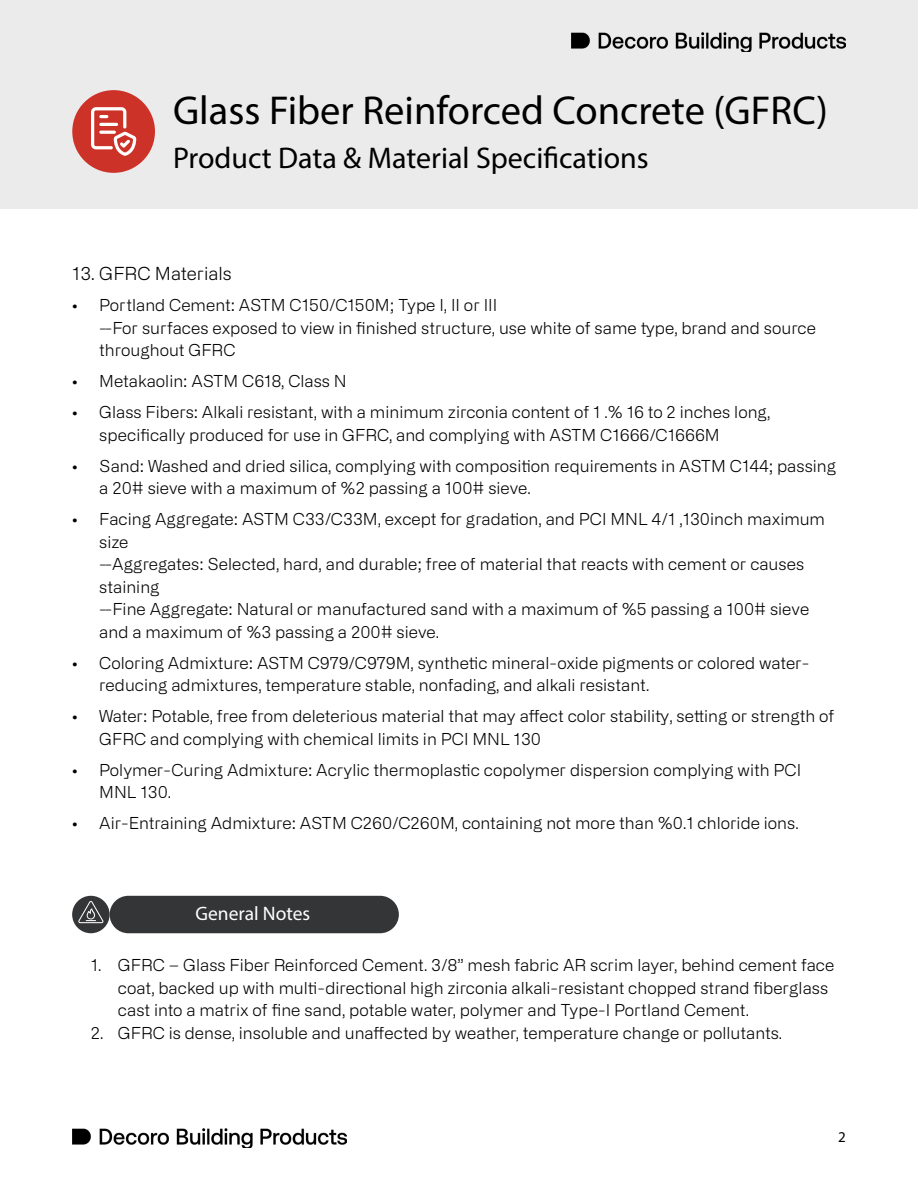
<style>
.page{position:relative;width:918px;height:1188px;background:#fff}
.page>*{position:absolute;margin:0;border:0;box-sizing:border-box;transform-origin:0 0}
.title1{font:40.5px "Myriad Pro";color:#000}
.Subtitle{font:30px "Myriad Pro";color:#000}
.title1-2{font:19.5px "Myriad Pro";color:#fff}
.t1{font:300 18px "Alliance No.2";color:#000}
.t2{font:300 16.5px/22.5px "Alliance No.2";color:#000}
.t3{font:15px "Myriad Pro";color:#000}
</style>
<div class="page">
<img style="left:72px;top:1129px;width:275px;height:19px">
<div style="left:0;top:0;width:918px;height:208px;background:#ebebeb"></div>
<div style="left:110px;top:896px;width:289px;height:37px;background:#343537;border-radius:19px"></div>
<div style="left:72px;top:896px;width:38px;height:37px;background:#343537;border-radius:50%"></div>
<svg style="left:78px;top:901px;width:26px;height:22px"></svg>
<div style="left:72px;top:90px;width:83px;height:83px;background:#cc3227;border-radius:50%"></div>
<svg style="left:91px;top:107px;width:45px;height:49px"></svg>
<img style="left:571px;top:33px;width:275px;height:19px">
<p class="title1" style="left:173px;top:85px;width:656px">Glass Fiber Reinforced Concrete (GFRC)</p>
<p class="Subtitle" style="left:173px;top:140px;width:477px">Product Data &amp; Material Specifications</p>
<p class="t1" style="left:72px;top:263px;width:161px">13. GFRC Materials</p>
<p class="t2" style="left:99px;top:294px;width:718px;text-indent:-27px">• Portland Cement: ASTM C150/C150M; Type I, II or III<br>--For surfaces exposed to view in finished structure, use white of same type, brand and source throughout GFRC</p>
<p class="t2" style="left:72px;top:370px;width:276px">• Metakaolin: ASTM C618, Class N</p>
<p class="t2" style="left:99px;top:401px;width:673px;text-indent:-27px">• Glass Fibers: Alkali resistant, with a minimum zirconia content of 1 .% 16 to 2 inches long, specifically produced for use in GFRC, and complying with ASTM C1666/C1666M</p>
<p class="t2" style="left:99px;top:455px;width:738px;text-indent:-27px">• Sand: Washed and dried silica, complying with composition requirements in ASTM C144; passing a 20# sieve with a maximum of %2 passing a 100# sieve.</p>
<p class="t2" style="left:99px;top:508px;width:727px;text-indent:-27px">• Facing Aggregate: ASTM C33/C33M, except for gradation, and PCI MNL 4/1 ,130inch maximum size<br>--Aggregates: Selected, hard, and durable; free of material that reacts with cement or causes staining<br>--Fine Aggregate: Natural or manufactured sand with a maximum of %5 passing a 100# sieve and a maximum of %3 passing a 200# sieve.</p>
<p class="t2" style="left:99px;top:652px;width:712px;text-indent:-27px">• Coloring Admixture: ASTM C979/C979M, synthetic mineral-oxide pigments or colored water&shy;reducing admixtures, temperature stable, nonfading, and alkali resistant.</p>
<p class="t2" style="left:99px;top:705px;width:737px;text-indent:-27px">• Water: Potable, free from deleterious material that may affect color stability, setting or strength of<br>GFRC and complying with chemical limits in PCI MNL 130</p>
<p class="t2" style="left:99px;top:759px;width:704px;text-indent:-27px">• Polymer-Curing Admixture: Acrylic thermoplastic copolymer dispersion complying with PCI<br>MNL 130.</p>
<p class="t2" style="left:72px;top:812px;width:728px">• Air-Entraining Admixture: ASTM C260/C260M, containing not more than %0.1 chloride ions.</p>
<p class="title1-2" style="left:195px;top:902px;width:116px">General Notes</p>
<p class="t2" style="left:118px;top:954px;width:718px;text-indent:-27px">1. GFRC – Glass Fiber Reinforced Cement. 3/8” mesh fabric AR scrim layer, behind cement face coat, backed up with multi-directional high zirconia alkali-resistant chopped strand fiberglass cast into a matrix of fine sand, potable water, polymer and Type-I Portland Cement.</p>
<p class="t2" style="left:91px;top:1022px;width:693px">2. GFRC is dense, insoluble and unaffected by weather, temperature change or pollutants.</p>
<p class="t3" style="left:838px;top:1128px;width:9px">2</p>
</div>
